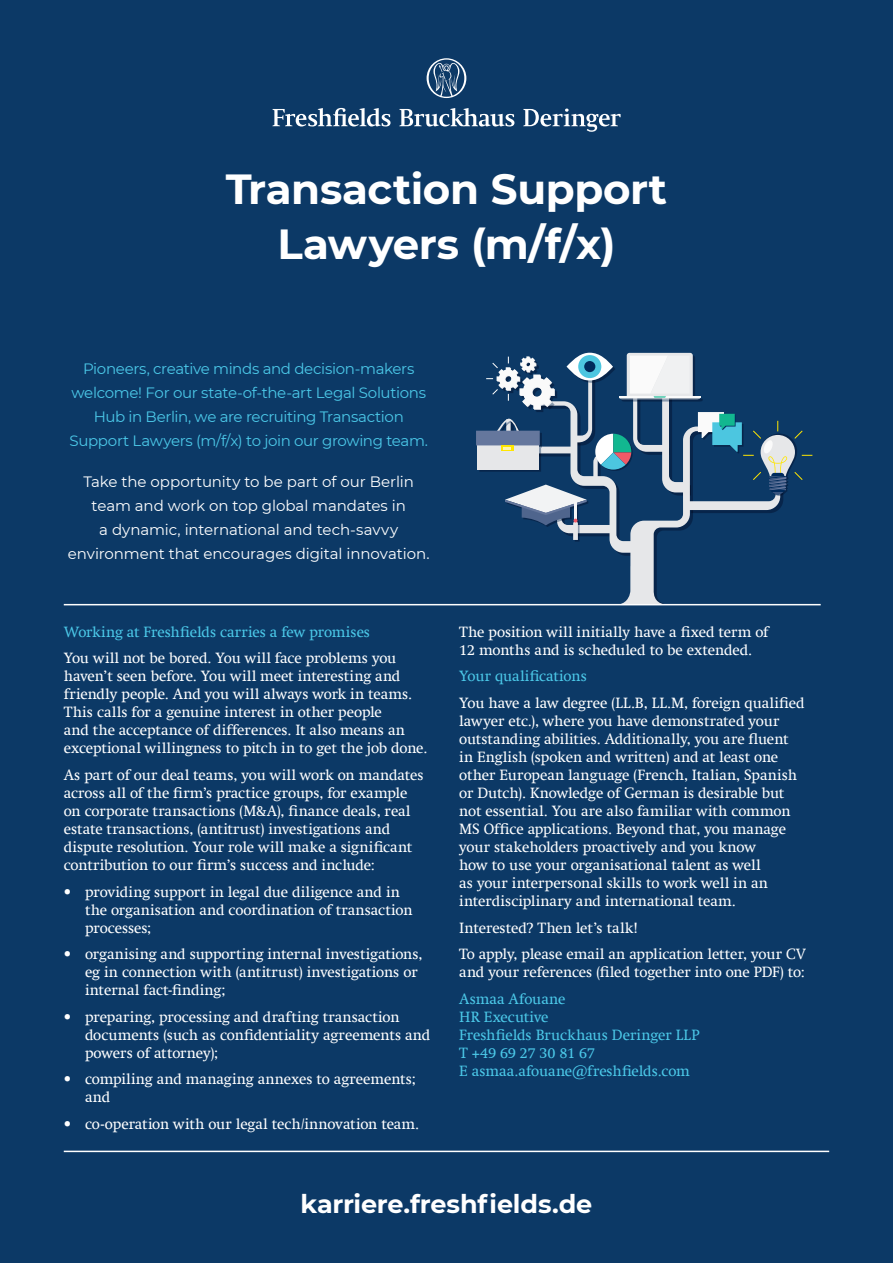
<style>
.page{position:relative;width:893px;height:1263px;background:#0c3966}
.page>*{position:absolute;margin:0;border:0;box-sizing:border-box;transform-origin:0 0}
.t1{font:700 42px/55.2px "Montserrat";letter-spacing:-.01em;color:#fff;text-align:center}
.t2{font:700 25.5px "Montserrat";letter-spacing:-.01em;color:#fff}
.Body_Text{font:15px/18px "Swift Com";letter-spacing:-.005em;color:#fff}
.t3{font:15px/24px "Montserrat";letter-spacing:-.025em;color:#4bc8e8;text-align:center}
.Body_Text-2{font:15px/18px "Swift Com";letter-spacing:-.005em;color:#4bc8e8}
.t4{font:15px/24px "Montserrat";letter-spacing:-.005em;color:#fff;text-align:center}
</style>
<div class="page">
<hr style="left:64px;top:1151px;width:765px;height:1px;background:#fff">
<svg style="left:399px;top:108px;width:115px;height:19px"></svg>
<svg style="left:523px;top:109px;width:98px;height:23px"></svg>
<svg style="left:272px;top:108px;width:119px;height:18px"></svg>
<svg style="left:427px;top:58px;width:39px;height:40px"></svg>
<div style="left:477px;top:445px;width:62px;height:24px;background:#e6e7e9"></div>
<div style="left:476px;top:431px;width:64px;height:14px;background:#65779d"></div>
<svg style="left:478px;top:353px;width:335px;height:251px"></svg>
<hr style="left:64px;top:604px;width:757px;height:1px;background:#fff">
<p class="t1" style="left:226px;top:159px;width:443px">Transaction Support<br>Lawyers (m/f/x)</p>
<p class="t3" style="left:70px;top:356px;width:360px">Pioneers, creative minds and decision-makers welcome! For our state-of-the-art Legal Solutions Hub in Berlin, we are recruiting Transaction Support Lawyers (m/f/x) to join our growing team.</p>
<p class="t4" style="left:68px;top:469px;width:363px">Take the opportunity to be part of our Berlin team and work on top global mandates in<br>a dynamic, international and tech-savvy environment that encourages digital innovation.</p>
<p class="Body_Text-2" style="left:64px;top:623px;width:308px">Working at Freshfields carries a few promises</p>
<p class="Body_Text" style="left:64px;top:649px;width:365px">You will not be bored. You will face problems you haven’t seen before. You will meet interesting and friendly people. And you will always work in teams.<br>This calls for a genuine interest in other people<br>and the acceptance of differences. It also means an exceptional willingness to pitch in to get the job done.</p>
<p class="Body_Text" style="left:64px;top:766px;width:361px">As part of our deal teams, you will work on mandates across all of the firm’s practice groups, for example on corporate transactions (M&amp;A), finance deals, real estate transactions, (antitrust) investigations and dispute resolution. Your role will make a significant contribution to our firm’s success and include:</p>
<p class="Body_Text" style="left:85px;top:882px;width:329px;text-indent:-21px">• providing support in legal due diligence and in the organisation and coordination of transaction processes;</p>
<p class="Body_Text" style="left:85px;top:945px;width:339px;text-indent:-21px">• organising and supporting internal investigations, eg in connection with (antitrust) investigations or internal fact-finding;</p>
<p class="Body_Text" style="left:85px;top:1007px;width:347px;text-indent:-21px">• preparing, processing and drafting transaction documents (such as confidentiality agreements and powers of attorney);</p>
<p class="Body_Text" style="left:85px;top:1070px;width:332px;text-indent:-21px">• compiling and managing annexes to agreements; and</p>
<p class="Body_Text" style="left:64px;top:1114px;width:357px">• co-operation with our legal tech/innovation team.</p>
<p class="Body_Text" style="left:459px;top:623px;width:311px">The position will initially have a fixed term of<br>12 months and is scheduled to be extended.</p>
<p class="Body_Text-2" style="left:459px;top:667px;width:129px">Your qualifications</p>
<p class="Body_Text" style="left:459px;top:694px;width:347px">You have a law degree (LL.B, LL.M, foreign qualified lawyer etc.), where you have demonstrated your outstanding abilities. Additionally, you are fluent in English (spoken and written) and at least one other European language (French, Italian, Spanish or Dutch). Knowledge of German is desirable but not essential. You are also familiar with common MS Office applications. Beyond that, you manage your stakeholders proactively and you know<br>how to use your organisational talent as well<br>as your interpersonal skills to work well in an interdisciplinary and international team.</p>
<p class="Body_Text" style="left:459px;top:918px;width:180px">Interested? Then let’s talk!</p>
<p class="Body_Text" style="left:459px;top:945px;width:348px">To apply, please email an application letter, your CV and your references (filed together into one PDF) to:</p>
<p class="Body_Text-2" style="left:459px;top:989px;width:242px">Asmaa Afouane<br>HR Executive<br>Freshfields Bruckhaus Deringer LLP<br>T +49 69 27 30 81 67<br>E asmaa.afouane@freshfields.com</p>
<p class="t2" style="left:301px;top:1185px;width:293px">karriere.freshfields.de</p>
</div>
